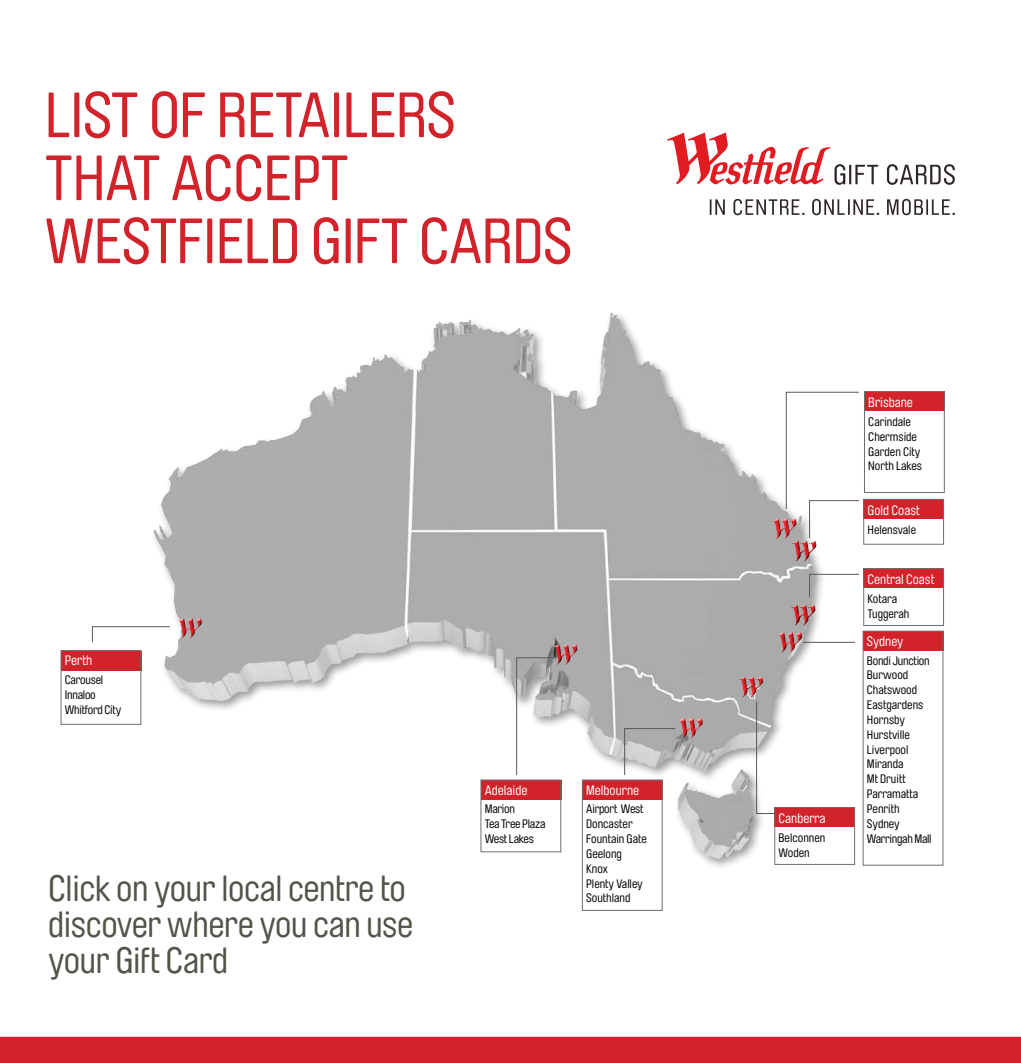
<style>
.page{position:relative;width:1021px;height:1063px;background:#fff}
.page>*{position:absolute;margin:0;border:0;box-sizing:border-box;transform-origin:0 0}
.t1{font:63px/63px "Brauer Neue";letter-spacing:-.01em;color:#d2232a}
.t2{font:36px/36px "Brauer Neue";letter-spacing:-.01em;color:#54534a}
.t3{font:13.5px "Brauer Neue";color:#fff}
.t4{font:12.15px/14.9px "Brauer Neue";color:#000}
.t5{font:12.15px/14.9px "Brauer Neue";letter-spacing:-.02em;color:#000}
</style>
<div class="page">
<div style="left:150px;top:310px;width:677px;height:561px;background:#000;opacity:.4"></div>
<img style="left:449px;top:313px;width:163px;height:97px">
<div style="left:175px;top:615px;width:28px;height:24px;background:#fff;opacity:.75"></div>
<div style="left:175px;top:617px;width:29px;height:24px;background:#000;opacity:.75"></div>
<div style="left:550px;top:641px;width:29px;height:25px;background:#fff;opacity:.75"></div>
<div style="left:551px;top:643px;width:29px;height:24px;background:#000;opacity:.75"></div>
<div style="left:675px;top:715px;width:29px;height:25px;background:#aaa"></div>
<div style="left:676px;top:717px;width:29px;height:24px;background:#000;opacity:.75"></div>
<div style="left:736px;top:674px;width:28px;height:24px;background:#aaa"></div>
<div style="left:736px;top:675px;width:29px;height:25px;background:#aaa"></div>
<div style="left:775px;top:629px;width:28px;height:25px;background:#aaa"></div>
<div style="left:775px;top:631px;width:29px;height:24px;background:#000;opacity:.75"></div>
<div style="left:788px;top:602px;width:29px;height:24px;background:#fff;opacity:.75"></div>
<div style="left:789px;top:604px;width:29px;height:24px;background:#000;opacity:.75"></div>
<div style="left:789px;top:540px;width:30px;height:24px;background:#000;opacity:.75"></div>
<div style="left:769px;top:516px;width:29px;height:24px;background:#aaa"></div>
<div style="left:770px;top:517px;width:29px;height:25px;background:#aaa"></div>
<div style="left:864px;top:392px;width:80px;height:19px;background:#d2232a"></div>
<div style="left:864px;top:391px;width:80px;height:102px;border:1px solid #6d6e71"></div>
<div style="left:863px;top:499px;width:80px;height:19px;background:#d2232a"></div>
<div style="left:863px;top:499px;width:80px;height:46px;border:1px solid #6d6e71"></div>
<div style="left:863px;top:569px;width:80px;height:19px;background:#d2232a"></div>
<div style="left:863px;top:568px;width:80px;height:58px;border:1px solid #6d6e71"></div>
<div style="left:863px;top:631px;width:80px;height:19px;background:#d2232a"></div>
<div style="left:862px;top:631px;width:81px;height:235px;border:1px solid #6d6e71"></div>
<div style="left:774px;top:808px;width:81px;height:19px;background:#d2232a"></div>
<div style="left:774px;top:807px;width:81px;height:58px;border:1px solid #6d6e71"></div>
<div style="left:481px;top:780px;width:80px;height:20px;background:#d2232a"></div>
<div style="left:480px;top:780px;width:81px;height:72px;border:1px solid #6d6e71"></div>
<div style="left:61px;top:651px;width:80px;height:19px;background:#d2232a"></div>
<div style="left:61px;top:650px;width:80px;height:75px;border:1px solid #6d6e71"></div>
<svg style="left:772px;top:392px;width:87px;height:170px"></svg>
<svg style="left:808px;top:574px;width:51px;height:24px"></svg>
<svg style="left:738px;top:676px;width:38px;height:138px"></svg>
<svg style="left:624px;top:718px;width:78px;height:58px"></svg>
<svg style="left:516px;top:644px;width:61px;height:132px"></svg>
<svg style="left:92px;top:626px;width:78px;height:17px"></svg>
<hr style="left:803px;top:642px;width:52px;height:1px;background:#58595b">
<svg style="left:886px;top:164px;width:68px;height:21px"></svg>
<svg style="left:667px;top:133px;width:211px;height:52px"></svg>
<svg style="left:709px;top:199px;width:15px;height:16px"></svg>
<svg style="left:733px;top:199px;width:71px;height:16px"></svg>
<svg style="left:812px;top:199px;width:67px;height:16px"></svg>
<svg style="left:887px;top:199px;width:67px;height:16px"></svg>
<div style="left:0;top:1037px;width:1020px;height:26px;background:#d2232a"></div>
<div style="left:582px;top:780px;width:80px;height:19px;background:#d2232a"></div>
<div style="left:582px;top:780px;width:80px;height:131px;border:1px solid #6d6e71"></div>
<h1 class="t1" style="left:45px;top:85px;width:529px">LIST OF RETAILERS<br>THAT ACCEPT<br>WESTFIELD GIFT CARDS</h1>
<p class="t3" style="left:65px;top:653px;width:29px">Perth</p>
<p class="t5" style="left:65px;top:672px;width:58px">Carousel<br>Innaloo<br>Whitford City</p>
<h2 class="t2" style="left:48px;top:871px;width:366px">Click on your local centre to discover where you can use your Gift Card</h2>
<p class="t3" style="left:485px;top:783px;width:44px">Adelaide</p>
<p class="t5" style="left:485px;top:802px;width:62px">Marion<br>Tea Tree Plaza<br>West Lakes</p>
<p class="t3" style="left:586px;top:783px;width:54px">Melbourne</p>
<p class="t4" style="left:586px;top:802px;width:62px">Airport West<br>Doncaster<br>Fountain Gate<br>Geelong<br>Knox<br>Plenty Valley<br>Southland</p>
<p class="t3" style="left:778px;top:811px;width:48px">Canberra</p>
<p class="t4" style="left:778px;top:830px;width:48px">Belconnen<br>Woden</p>
<p class="t3" style="left:868px;top:395px;width:46px">Brisbane</p>
<p class="t4" style="left:868px;top:414px;width:55px">Carindale<br>Chermside<br>Garden City<br>North Lakes</p>
<p class="t3" style="left:867px;top:503px;width:54px">Gold Coast</p>
<p class="t4" style="left:867px;top:522px;width:50px">Helensvale</p>
<p class="t3" style="left:867px;top:572px;width:68px">Central Coast</p>
<p class="t4" style="left:867px;top:591px;width:43px">Kotara<br>Tuggerah</p>
<p class="t3" style="left:866px;top:634px;width:38px">Sydney</p>
<p class="t4" style="left:866px;top:653px;width:66px">Bondi Junction<br>Burwood<br>Chatswood<br>Eastgardens<br>Hornsby<br>Hurstville<br>Liverpool<br>Miranda<br>Mt Druitt<br>Parramatta<br>Penrith<br>Sydney<br>Warringah Mall</p>
</div>
